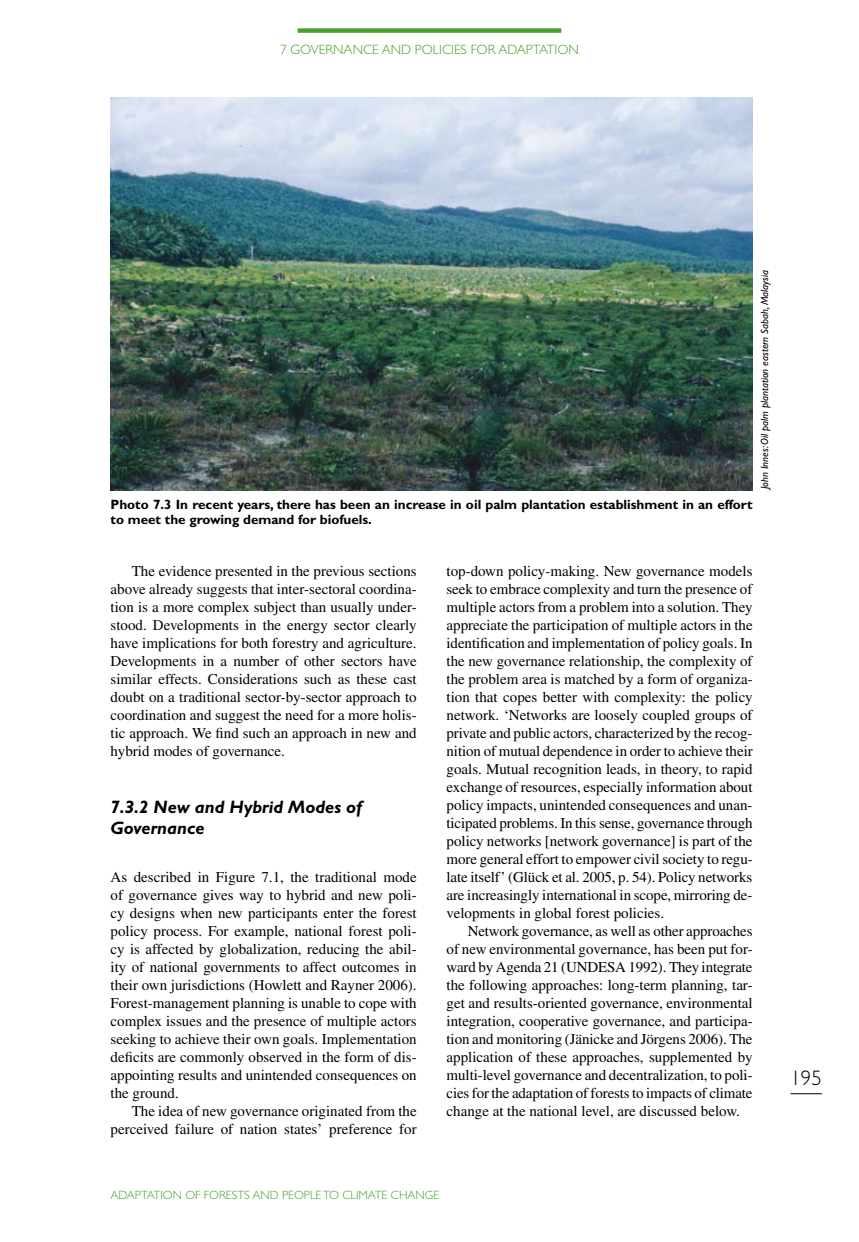
<style>
.page{position:relative;width:859px;height:1242px;background:#fff}
.page>*{position:absolute;margin:0;border:0;box-sizing:border-box;transform-origin:0 0}
.t1{font:300 21px "Gill Sans";color:#000}
.t2{font:italic 700 18px/21px "Gill Sans";color:#000}
.t3{font:15px/18px "Times";color:#000;text-align:justify}
.t4{font:700 13.5px/15px "Gill Sans";color:#000}
.t5{font:300 13.5px "Gill Sans";color:#45a12b}
.t6{font:300 12px "Gill Sans";color:#45a12b}
.t7{font:italic 10.5px "Gill Sans";color:#000}
</style>
<div class="page">
<hr style="left:790px;top:1093px;width:32px;height:1px;background:#000">
<div style="left:298px;top:28px;width:263px;height:5px;background:#45a12b"></div>
<img style="left:111px;top:98px;width:641px;height:392px">
<p class="t5" style="left:280px;top:42px;width:300px">7 GOVERNANCE AND POLICIES FOR ADAPTATION</p>
<p class="t4" style="left:111px;top:497px;width:644px">Photo 7.3 In recent years, there has been an increase in oil palm plantation establishment in an effort to meet the growing demand for biofuels.</p>
<p class="t7" style="left:758px;top:489px;width:220px;rotate:-90deg">John Innes: Oil palm plantation eastern Sabah, Malaysia</p>
<p class="t3" style="left:111px;top:562px;width:308px;text-indent:21px">The evidence presented in the previous sections above already suggests that inter-sectoral coordina&shy;tion is a more complex subject than usually under&shy;stood. Developments in the energy sector clearly have implications for both forestry and agriculture.<br>Developments in a number of other sectors have similar effects. Considerations such as these cast doubt on a traditional sector-by-sector approach to coordination and suggest the need for a more holis&shy;tic approach. We find such an approach in new and hybrid modes of governance.</p>
<p class="t2" style="left:111px;top:797px;width:253px">7.3.2 New and Hybrid Modes of<br>Governance</p>
<p class="t3" style="left:111px;top:868px;width:308px">As described in Figure 7.1, the traditional mode of governance gives way to hybrid and new poli&shy;cy designs when new participants enter the forest policy process. For example, national forest poli&shy;cy is affected by globalization, reducing the abil&shy;ity of national governments to affect outcomes in their own jurisdictions (Howlett and Rayner 2006).<br>Forest-management planning is unable to cope with complex issues and the presence of multiple actors seeking to achieve their own goals. Implementation deficits are commonly observed in the form of dis&shy;appointing results and unintended consequences on the ground.</p>
<p class="t3" style="left:111px;top:1102px;width:308px;text-align:right">The idea of new governance originated from the perceived failure of nation states’ preference for</p>
<p class="t3" style="left:446px;top:562px;width:308px">top-down policy-making. New governance models seek to embrace complexity and turn the presence of multiple actors from a problem into a solution. They appreciate the participation of multiple actors in the identification and implementation of policy goals. In the new governance relationship, the complexity of the problem area is matched by a form of organiza&shy;tion that copes better with complexity: the policy network. ‘Networks are loosely coupled groups of private and public actors, characterized by the recog&shy;nition of mutual dependence in order to achieve their goals. Mutual recognition leads, in theory, to rapid exchange of resources, especially information about policy impacts, unintended consequences and unan&shy;ticipated problems. In this sense, governance through policy networks [network governance] is part of the more general effort to empower civil society to regu&shy;late itself’ (Glück et al. 2005, p. 54). Policy networks are increasingly international in scope, mirroring de&shy;velopments in global forest policies.</p>
<p class="t3" style="left:446px;top:922px;width:308px;text-indent:21px">Network governance, as well as other approaches of new environmental governance, has been put for&shy;ward by Agenda 21 (UNDESA 1992). They integrate the following approaches: long-term planning, tar&shy;get and results-oriented governance, environmental integration, cooperative governance, and participa&shy;tion and monitoring (Jänicke and Jörgens 2006). The application of these approaches, supplemented by multi-level governance and decentralization, to poli&shy;cies for the adaptation of forests to impacts of climate change at the national level, are discussed below.</p>
<p class="t6" style="left:111px;top:1187px;width:330px">ADAPTATION OF FORESTS AND PEOPLE TO CLIMATE CHANGE</p>
<h1 class="t1" style="left:790px;top:1066px;width:33px">195</h1>
</div>
